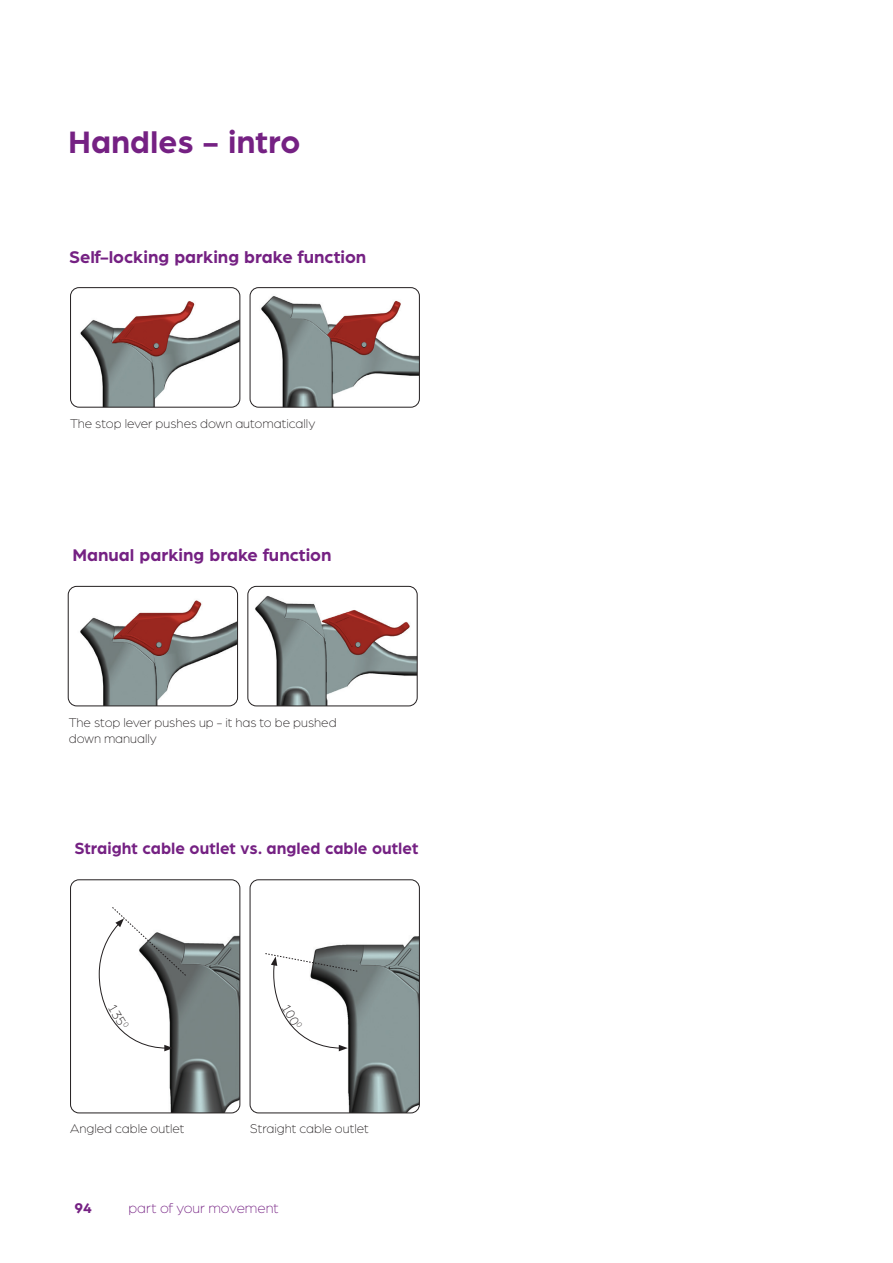
<style>
.page{position:relative;width:893px;height:1263px;background:#fff}
.page>*{position:absolute;margin:0;border:0;box-sizing:border-box;transform-origin:0 0}
.Overskrift_i_lille_bar{font:700 33px "Arboria";color:#752183}
.Overskrift_i_lille_bar-2{font:700 18px "Arboria";color:#752183}
.Overskrift_i_lille_bar-3{font:700 17.25px "Arboria";color:#752183}
.t1{font:300 15px "Arboria";color:#752183}
.t2{font:700 15px "Arboria";color:#752183}
.t3{font:300 13.5px/16.2px "Arboria";color:#231f20}
</style>
<div class="page">
<img style="left:71px;top:288px;width:169px;height:119px">
<div style="left:70px;top:287px;width:170px;height:120px;border:1px solid #231f20;border-radius:9px"></div>
<img style="left:250px;top:288px;width:169px;height:119px">
<div style="left:250px;top:287px;width:170px;height:120px;border:1px solid #231f20;border-radius:9px"></div>
<img style="left:68px;top:586px;width:170px;height:120px">
<div style="left:68px;top:586px;width:170px;height:120px;border:1px solid #231f20;border-radius:9px"></div>
<img style="left:248px;top:586px;width:169px;height:120px">
<div style="left:248px;top:586px;width:169px;height:120px;border:1px solid #231f20;border-radius:9px"></div>
<img style="left:71px;top:880px;width:169px;height:233px">
<div style="left:70px;top:879px;width:170px;height:234px;border:1px solid #231f20;border-radius:9px"></div>
<svg style="left:99px;top:907px;width:87px;height:144px"></svg>
<img style="left:250px;top:880px;width:169px;height:233px">
<div style="left:250px;top:879px;width:170px;height:234px;border:1px solid #231f20;border-radius:9px"></div>
<svg style="left:265px;top:953px;width:93px;height:98px"></svg>
<p class="Overskrift_i_lille_bar" style="left:68px;top:119px;width:234px">Handles - intro</p>
<p class="Overskrift_i_lille_bar-2" style="left:69px;top:244px;width:299px">Self-locking parking brake function</p>
<p class="t3" style="left:70px;top:415px;width:247px">The stop lever pushes down automatically</p>
<p class="Overskrift_i_lille_bar-2" style="left:72px;top:543px;width:261px">Manual parking brake function</p>
<p class="t3" style="left:69px;top:714px;width:269px">The stop lever pushes up - it has to be pushed down manually</p>
<p class="Overskrift_i_lille_bar-3" style="left:74px;top:837px;width:346px">Straight cable outlet vs. angled cable outlet</p>
<p class="t3" style="left:119px;top:1000px;width:29px;rotate:60deg">135<sup>0</sup></p>
<p class="t3" style="left:293px;top:1000px;width:29px;rotate:61deg">100<sup>0</sup></p>
<p class="t3" style="left:70px;top:1120px;width:116px">Angled cable outlet</p>
<p class="t3" style="left:250px;top:1120px;width:121px">Straight cable outlet</p>
<p class="t2" style="left:74px;top:1197px;width:19px">94</p>
<p class="t1" style="left:128px;top:1198px;width:152px">part of your movement</p>
</div>
